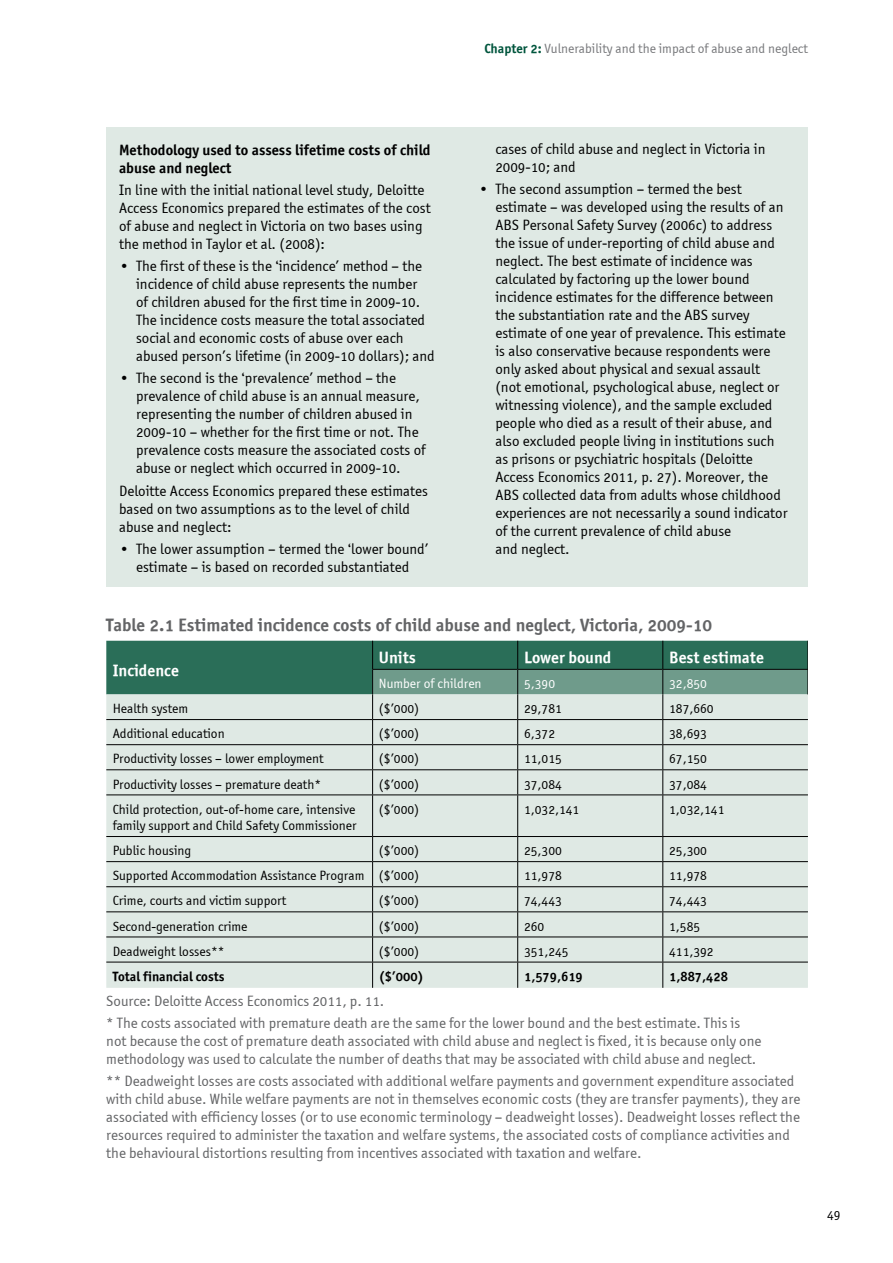
<style>
.page{position:relative;width:893px;height:1263px;background:#fff}
.page>*{position:absolute;margin:0;border:0;box-sizing:border-box;transform-origin:0 0}
.t1{font:18px "Officina Sans OSITCTT Bold";color:#636466}
.t2{font:16.5px "Officina Sans OSITCTT Bold";color:#fff}
.t3{font:15px/18px "Officina Sans OSITCTT Book";color:#000}
.t4{font:15px/18px "Officina Sans OSITCTT Book";color:#636466}
.t5{font:15px/18px "Officina Sans OSITCTT Bold";color:#000}
.t6{font:13.5px/16.5px "Officina Sans OSITCTT Book";color:#000}
.t7{font:13.5px "Officina Sans OSITCTT Book";color:#77787b}
.t8{font:13.5px "Officina Sans OSITCTT Bold";color:#000}
.t9{font:13.5px "Officina Sans OSITCTT Book";color:#fff}
.s1{font-family:"Officina Sans OSITCTT Bold";color:#00553d}
.s2{font-family:"Gill Sans"}
</style>
<div class="page">
<div style="left:106px;top:128px;width:702px;height:459px;background:#dfe9e4"></div>
<div style="left:106px;top:795px;width:702px;height:193px;background:#dfe9e4"></div>
<hr style="left:106px;top:794px;width:267px;height:1px;background:#000">
<hr style="left:373px;top:794px;width:145px;height:1px;background:#000">
<hr style="left:372px;top:795px;width:1px;height:41px;background:#000">
<hr style="left:518px;top:794px;width:145px;height:1px;background:#000">
<hr style="left:517px;top:795px;width:1px;height:41px;background:#000">
<hr style="left:663px;top:794px;width:145px;height:1px;background:#000">
<hr style="left:662px;top:795px;width:1px;height:41px;background:#000">
<hr style="left:106px;top:836px;width:267px;height:1px;background:#000">
<hr style="left:373px;top:836px;width:145px;height:1px;background:#000">
<hr style="left:518px;top:836px;width:145px;height:1px;background:#000">
<hr style="left:663px;top:836px;width:145px;height:1px;background:#000">
<hr style="left:106px;top:861px;width:267px;height:1px;background:#000">
<hr style="left:373px;top:861px;width:145px;height:1px;background:#000">
<hr style="left:518px;top:861px;width:145px;height:1px;background:#000">
<hr style="left:663px;top:861px;width:145px;height:1px;background:#000">
<hr style="left:106px;top:886px;width:267px;height:1px;background:#000">
<hr style="left:373px;top:886px;width:145px;height:1px;background:#000">
<hr style="left:518px;top:886px;width:145px;height:1px;background:#000">
<hr style="left:663px;top:886px;width:145px;height:1px;background:#000">
<hr style="left:106px;top:911px;width:267px;height:1px;background:#000">
<hr style="left:373px;top:911px;width:145px;height:1px;background:#000">
<hr style="left:518px;top:911px;width:145px;height:1px;background:#000">
<hr style="left:663px;top:911px;width:145px;height:1px;background:#000">
<hr style="left:106px;top:936px;width:267px;height:1px;background:#000">
<hr style="left:373px;top:936px;width:145px;height:1px;background:#000">
<hr style="left:518px;top:936px;width:145px;height:1px;background:#000">
<hr style="left:663px;top:936px;width:145px;height:1px;background:#000">
<hr style="left:106px;top:962px;width:267px;height:1px;background:#000">
<hr style="left:373px;top:962px;width:145px;height:1px;background:#000">
<svg style="left:372px;top:837px;width:1px;height:151px"></svg>
<hr style="left:518px;top:962px;width:145px;height:1px;background:#000">
<svg style="left:517px;top:837px;width:1px;height:151px"></svg>
<hr style="left:663px;top:962px;width:145px;height:1px;background:#000">
<svg style="left:662px;top:837px;width:1px;height:151px"></svg>
<svg style="left:106px;top:641px;width:702px;height:153px;background:#a3beb4"></svg>
<p class="t7" style="left:484px;top:41px;width:325px"><span class="s1">Chapter 2:</span> Vulnerability and the impact of abuse and neglect</p>
<p class="t5" style="left:119px;top:140px;width:313px">Methodology used to assess lifetime costs of child abuse and neglect</p>
<p class="t3" style="left:119px;top:181px;width:313px">In line with the initial national level study, Deloitte Access Economics prepared the estimates of the cost of abuse and neglect in Victoria on two bases using the method in Taylor et al. (2008):</p>
<p class="t3" style="left:136px;top:257px;width:300px;text-indent:-17px">• The first of these is the <span class="s2">‘</span>incidence’ method – the incidence of child abuse represents the number<br>of children abused for the first time in 2009-10.<br>The incidence costs measure the total associated social and economic costs of abuse over each abused person’s lifetime (in 2009-10 dollars); and</p>
<p class="t3" style="left:136px;top:369px;width:291px;text-indent:-17px">• The second is the <span class="s2">‘</span>prevalence’ method – the prevalence of child abuse is an annual measure, representing the number of children abused in 2009-10 – whether for the first time or not. The prevalence costs measure the associated costs of abuse or neglect which occurred in 2009-10.</p>
<p class="t3" style="left:119px;top:482px;width:310px">Deloitte Access Economics prepared these estimates based on two assumptions as to the level of child abuse and neglect:</p>
<p class="t3" style="left:119px;top:540px;width:311px;text-align:center">• The lower assumption – termed the <span class="s2">‘</span>lower bound’ estimate – is based on recorded substantiated</p>
<p class="t3" style="left:495px;top:140px;width:272px">cases of child abuse and neglect in Victoria in<br>2009-10; and</p>
<p class="t3" style="left:495px;top:180px;width:294px;text-indent:-17px">• The second assumption – termed the best estimate – was developed using the results of an ABS Personal Safety Survey (2006c) to address the issue of under-reporting of child abuse and neglect. The best estimate of incidence was calculated by factoring up the lower bound incidence estimates for the difference between the substantiation rate and the ABS survey estimate of one year of prevalence. This estimate is also conservative because respondents were only asked about physical and sexual assault (not emotional, psychological abuse, neglect or witnessing violence), and the sample excluded people who died as a result of their abuse, and also excluded people living in institutions such as prisons or psychiatric hospitals (Deloitte Access Economics 2011, p. 27). Moreover, the ABS collected data from adults whose childhood experiences are not necessarily a sound indicator of the current prevalence of child abuse<br>and neglect.</p>
<p class="t1" style="left:106px;top:614px;width:607px">Table 2.1 Estimated incidence costs of child abuse and neglect, Victoria, 2009-10</p>
<p class="t2" style="left:113px;top:660px;width:68px">Incidence</p>
<p class="t2" style="left:379px;top:647px;width:38px">Units</p>
<p class="t2" style="left:524px;top:647px;width:89px">Lower bound</p>
<p class="t2" style="left:669px;top:647px;width:96px">Best estimate</p>
<p class="t9" style="left:379px;top:676px;width:104px">Number of children</p>
<p class="t9" style="left:524px;top:676px;width:32px">5,390</p>
<p class="t9" style="left:669px;top:676px;width:39px">32,850</p>
<p class="t6" style="left:113px;top:700px;width:77px">Health system</p>
<p class="t6" style="left:379px;top:700px;width:42px">($’000)</p>
<p class="t6" style="left:524px;top:700px;width:39px">29,781</p>
<p class="t6" style="left:669px;top:700px;width:46px">187,660</p>
<p class="t6" style="left:113px;top:725px;width:114px">Additional education</p>
<p class="t6" style="left:379px;top:725px;width:42px">($’000)</p>
<p class="t6" style="left:524px;top:725px;width:32px">6,372</p>
<p class="t6" style="left:669px;top:725px;width:39px">38,693</p>
<p class="t6" style="left:113px;top:750px;width:212px">Productivity losses – lower employment</p>
<p class="t6" style="left:379px;top:750px;width:42px">($’000)</p>
<p class="t6" style="left:524px;top:750px;width:39px">11,015</p>
<p class="t6" style="left:669px;top:750px;width:39px">67,150</p>
<p class="t6" style="left:113px;top:776px;width:210px">Productivity losses – premature death*</p>
<p class="t6" style="left:379px;top:776px;width:42px">($’000)</p>
<p class="t6" style="left:524px;top:776px;width:39px">37,084</p>
<p class="t6" style="left:669px;top:776px;width:39px">37,084</p>
<p class="t6" style="left:113px;top:801px;width:246px">Child protection, out-of-home care, intensive family support and Child Safety Commissioner</p>
<p class="t6" style="left:379px;top:801px;width:42px">($’000)</p>
<p class="t6" style="left:524px;top:801px;width:57px">1,032,141</p>
<p class="t6" style="left:669px;top:801px;width:57px">1,032,141</p>
<p class="t6" style="left:113px;top:842px;width:80px">Public housing</p>
<p class="t6" style="left:379px;top:842px;width:42px">($’000)</p>
<p class="t6" style="left:524px;top:842px;width:39px">25,300</p>
<p class="t6" style="left:669px;top:842px;width:39px">25,300</p>
<p class="t6" style="left:113px;top:867px;width:308px">Supported Accommodation Assistance Program ($’000)</p>
<p class="t6" style="left:524px;top:867px;width:39px">11,978</p>
<p class="t6" style="left:669px;top:867px;width:39px">11,978</p>
<p class="t6" style="left:113px;top:893px;width:175px">Crime, courts and victim support</p>
<p class="t6" style="left:379px;top:893px;width:42px">($’000)</p>
<p class="t6" style="left:524px;top:893px;width:39px">74,443</p>
<p class="t6" style="left:669px;top:893px;width:39px">74,443</p>
<p class="t6" style="left:113px;top:918px;width:136px">Second-generation crime</p>
<p class="t6" style="left:379px;top:918px;width:42px">($’000)</p>
<p class="t6" style="left:524px;top:918px;width:22px">260</p>
<p class="t6" style="left:669px;top:918px;width:32px">1,585</p>
<p class="t6" style="left:113px;top:943px;width:113px">Deadweight losses**</p>
<p class="t6" style="left:379px;top:943px;width:42px">($’000)</p>
<p class="t6" style="left:524px;top:943px;width:46px">351,245</p>
<p class="t6" style="left:669px;top:943px;width:46px">411,392</p>
<p class="t8" style="left:113px;top:968px;width:113px">Total financial costs</p>
<p class="t8" style="left:379px;top:968px;width:46px">($’000)</p>
<p class="t8" style="left:524px;top:968px;width:60px">1,579,619</p>
<p class="t8" style="left:669px;top:968px;width:60px">1,887,428</p>
<p class="t4" style="left:106px;top:989px;width:635px;line-height:22.2px">Source: Deloitte Access Economics 2011, p. 11.<br>* The costs associated with premature death are the same for the lower bound and the best estimate. This is</p>
<p class="t4" style="left:106px;top:1032px;width:657px">not because the cost of premature death associated with child abuse and neglect is fixed, it is because only one methodology was used to calculate the number of deaths that may be associated with child abuse and neglect.</p>
<p class="t4" style="left:106px;top:1072px;width:695px">** Deadweight losses are costs associated with additional welfare payments and government expenditure associated with child abuse. While welfare payments are not in themselves economic costs (they are transfer payments), they are associated with efficiency losses (or to use economic terminology – deadweight losses). Deadweight losses reflect the resources required to administer the taxation and welfare systems, the associated costs of compliance activities and the behavioural distortions resulting from incentives associated with taxation and welfare.</p>
<p class="t6" style="left:827px;top:1206px;width:15px">49</p>
</div>
